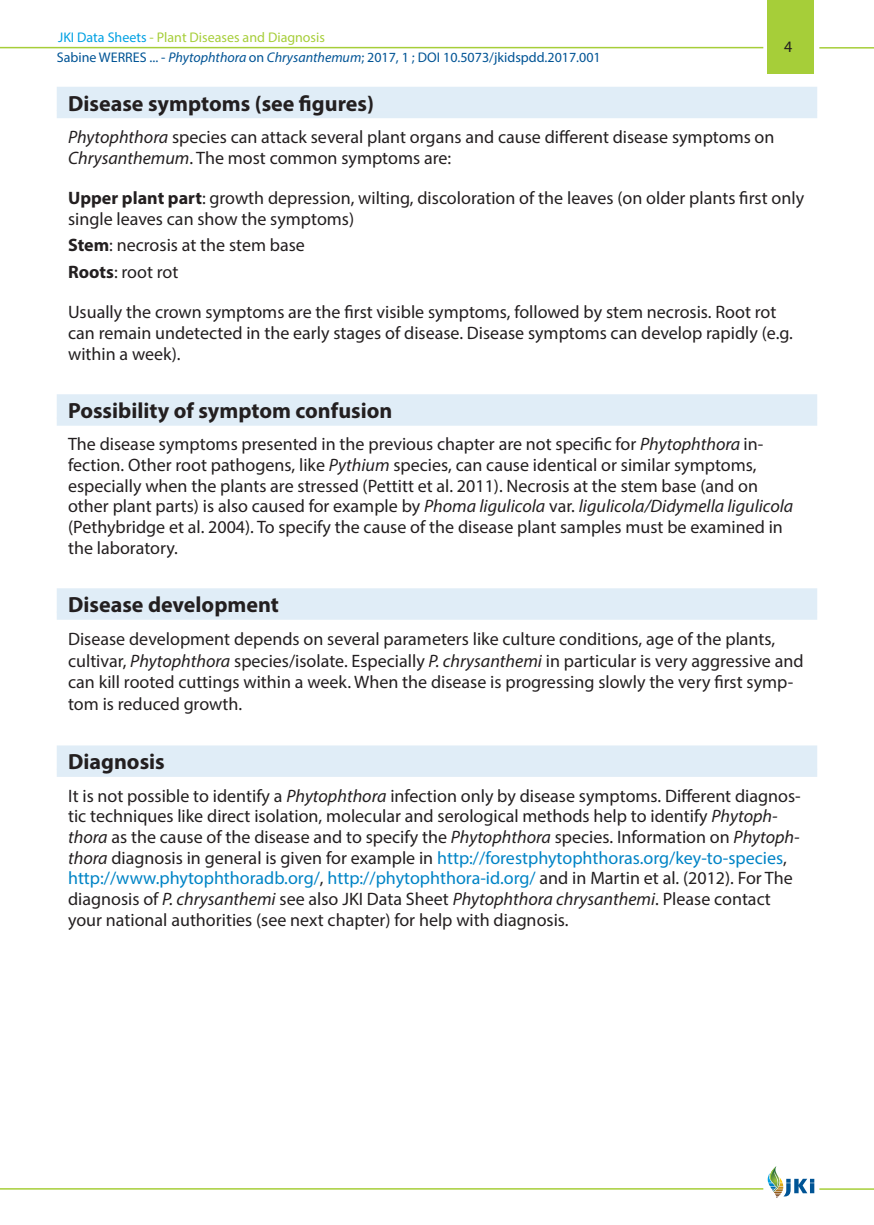
<style>
.page{position:relative;width:874px;height:1225px;background:#fff}
.page>*{position:absolute;margin:0;border:0;box-sizing:border-box;transform-origin:0 0}
.t1{font:700 22px "Myriad Pro";color:#231f20}
.t2{font:18px/20.8px "Myriad Pro";color:#231f20}
.t3{font:16px "Myriad Pro";color:#231f20}
.t4{font:14px "Myriad Pro";color:#005495}
.t5{font:14px "Myriad Pro";color:#a6ce39}
.s1{color:#00a1e3}
.s2{font-style:italic}
.s3{font-weight:700}
.s4{color:#0084c6}
</style>
<div class="page">
<div style="left:767px;top:0;width:47px;height:74px;background:#a6ce39"></div>
<svg style="left:767px;top:1166px;width:46px;height:32px"></svg>
<hr style="left:0;top:47px;width:763px;height:1px;background:#a6ce39">
<hr style="left:819px;top:47px;width:54px;height:2px;background:#a6ce39">
<hr style="left:0;top:1188px;width:763px;height:1px;background:#a6ce39">
<hr style="left:819px;top:1188px;width:54px;height:1px;background:#a6ce39">
<div style="left:57px;top:87px;width:759px;height:24px;background:#e0edf7"></div>
<div style="left:57px;top:110px;width:759px;height:8px;background:#e0edf7"></div>
<div style="left:57px;top:394px;width:759px;height:24px;background:#e0edf7"></div>
<div style="left:57px;top:418px;width:759px;height:8px;background:#e0edf7"></div>
<div style="left:57px;top:588px;width:759px;height:24px;background:#e0edf7"></div>
<div style="left:57px;top:612px;width:759px;height:8px;background:#e0edf7"></div>
<div style="left:57px;top:745px;width:759px;height:24px;background:#e0edf7"></div>
<div style="left:57px;top:769px;width:759px;height:8px;background:#e0edf7"></div>
<p class="t5" style="left:58px;top:29px;width:268px"><span class="s1">JKI Data Sheets</span> - Plant Diseases and Diagnosis</p>
<p class="t4" style="left:57px;top:49px;width:545px">Sabine WERRES ... - <span class="s2">Phytophthora</span> on <span class="s2">Chrysanthemum</span>; 2017, 1 ; DOI 10.5073/jkidspdd.2017.001</p>
<p class="t3" style="left:783px;top:37px;width:10px">4</p>
<p class="t1" style="left:68px;top:89px;width:307px">Disease symptoms (see figures)</p>
<p class="t2" style="left:68px;top:126px;width:707px"><span class="s2">Phytophthora</span> species can attack several plant organs and cause different disease symptoms on<br><span class="s2">Chrysanthemum</span>. The most common symptoms are:</p>
<p class="t2" style="left:68px;top:187px;width:737px"><span class="s3">Upper plant part</span>: growth depression, wilting, discoloration of the leaves (on older plants first only single leaves can show the symptoms)</p>
<p class="t2" style="left:68px;top:232px;width:238px;line-height:26.4px"><span class="s3">Stem</span>: necrosis at the stem base<br><span class="s3">Roots</span>: root rot</p>
<p class="t2" style="left:68px;top:302px;width:726px">Usually the crown symptoms are the first visible symptoms, followed by stem necrosis. Root rot can remain undetected in the early stages of disease. Disease symptoms can develop rapidly (e.g. within a week).</p>
<p class="t1" style="left:68px;top:396px;width:326px">Possibility of symptom confusion</p>
<p class="t2" style="left:68px;top:433px;width:726px">The disease symptoms presented in the previous chapter are not specific for <span class="s2">Phytophthora</span> in&shy;fection. Other root pathogens, like <span class="s2">Pythium</span> species, can cause identical or similar symptoms, especially when the plants are stressed (Pettitt et al. 2011). Necrosis at the stem base (and on other plant parts) is also caused for example by <span class="s2">Phoma ligulicola</span> var. <span class="s2">ligulicola/Didymella ligulicola </span>(Pethybridge et al. 2004). To specify the cause of the disease plant samples must be examined in the laboratory.</p>
<p class="t1" style="left:68px;top:590px;width:212px">Disease development</p>
<p class="t2" style="left:68px;top:628px;width:736px;line-height:21.6px">Disease development depends on several parameters like culture conditions, age of the plants, cultivar, <span class="s2">Phytophthora</span> species/isolate. Especially <span class="s2">P. chrysanthemi</span> in particular is very aggressive and can kill rooted cuttings within a week. When the disease is progressing slowly the very first symp&shy;tom is reduced growth.</p>
<p class="t1" style="left:68px;top:747px;width:98px">Diagnosis</p>
<p class="t2" style="left:68px;top:785px;width:733px">It is not possible to identify a <span class="s2">Phytophthora</span> infection only by disease symptoms. Different diagnos&shy;tic techniques like direct isolation, molecular and serological methods help to identify <span class="s2">Phytoph&shy;thora</span> as the cause of the disease and to specify the <span class="s2">Phytophthora</span> species. Information on <span class="s2">Phytoph&shy;thora</span> diagnosis in general is given for example in <span class="s4">http://forestphytophthoras.org/key-to-species</span>, <span class="s4">http://www.phytophthoradb.org/</span>, <span class="s4">http://phytophthora-id.org/</span> and in Martin et al. (2012). For The diagnosis of <span class="s2">P. chrysanthemi</span> see also JKI Data Sheet <span class="s2">Phytophthora chrysanthemi</span>. Please contact your national authorities (see next chapter) for help with diagnosis.</p>
</div>
